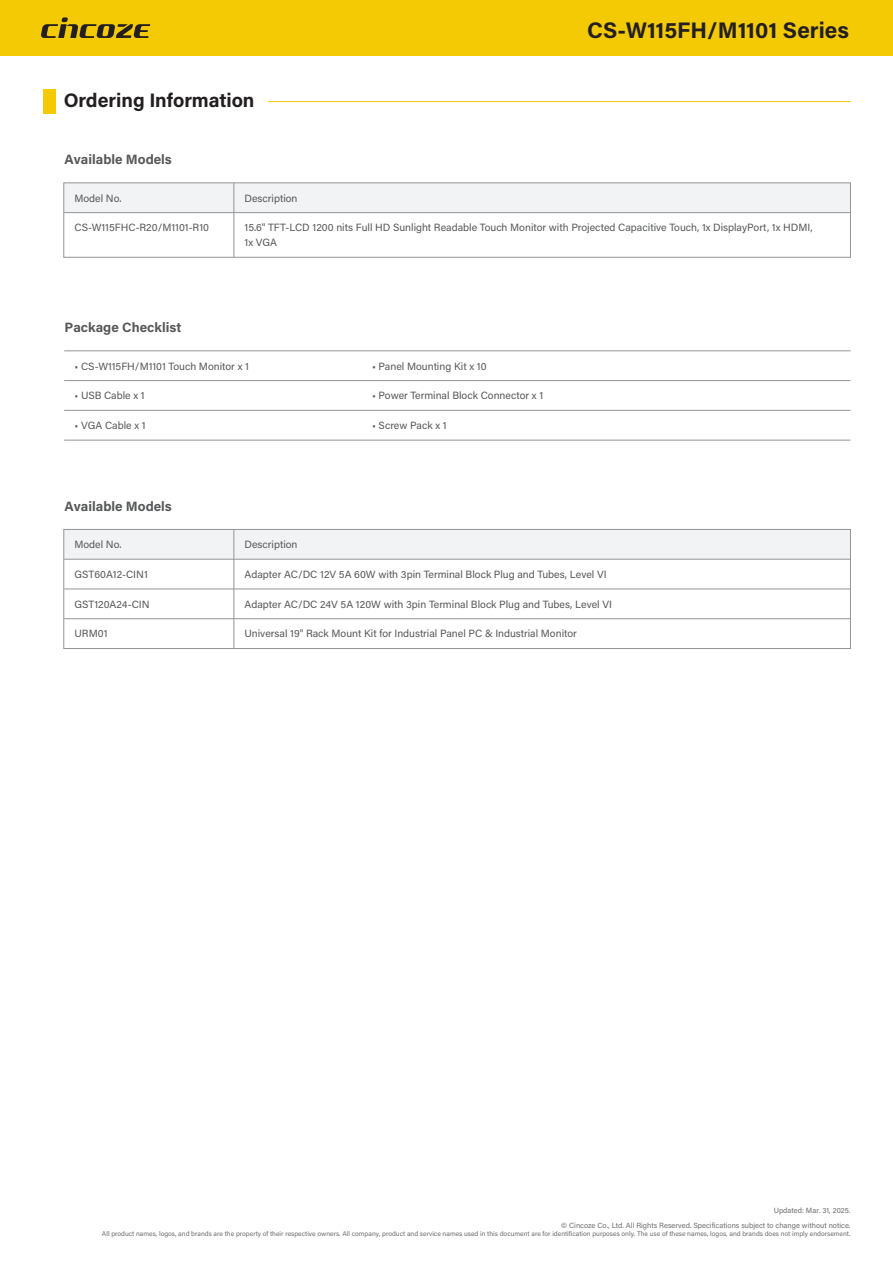
<style>
.page{position:relative;width:893px;height:1263px;background:#fff}
.page>*{position:absolute;margin:0;border:0;box-sizing:border-box;transform-origin:0 0}
.t1{font:700 22.5px "Acumin Pro";color:#231f20}
.t2{font:700 19.5px "Acumin Pro";letter-spacing:-.005em;color:#231f20}
.t3{font:700 13.5px "Acumin Pro";color:#57585a}
.t4{font:10.5px/14.9px "Acumin Pro";color:#57585a}
.t5{font:7.5px "Acumin Pro";color:#6c6d70}
.t6{font:6.75px "Acumin Pro";color:#6c6d70}
</style>
<div class="page">
<div style="left:0;top:0;width:893px;height:55px;background:#f4ca05"></div>
<svg style="left:41px;top:17px;width:109px;height:21px"></svg>
<hr style="left:268px;top:101px;width:583px;height:1px;background:#f4ca05">
<div style="left:43px;top:89px;width:13px;height:25px;background:#f4ca05"></div>
<div style="left:64px;top:183px;width:786px;height:30px;background:#f2f3f4"></div>
<hr style="left:234px;top:183px;width:1px;height:74px;background:#939598">
<hr style="left:64px;top:212px;width:786px;height:1px;background:#939598">
<div style="left:64px;top:529px;width:786px;height:30px;background:#f2f3f4"></div>
<hr style="left:234px;top:529px;width:1px;height:119px;background:#939598">
<div style="left:64px;top:529px;width:787px;height:120px;border:1px solid #939598"></div>
<hr style="left:64px;top:559px;width:786px;height:1px;background:#939598">
<hr style="left:64px;top:589px;width:786px;height:1px;background:#939598">
<hr style="left:64px;top:618px;width:786px;height:1px;background:#939598">
<hr style="left:64px;top:380px;width:786px;height:1px;background:#939598">
<hr style="left:64px;top:410px;width:786px;height:1px;background:#939598">
<hr style="left:64px;top:440px;width:786px;height:1px;background:#939598">
<hr style="left:64px;top:351px;width:786px;height:1px;background:#939598">
<h2 class="t2" style="left:64px;top:87px;width:192px">Ordering Information</h2>
<h1 class="t1" style="left:587px;top:14px;width:263px">CS-W115FH/M1101 Series</h1>
<p class="t3" style="left:65px;top:150px;width:109px">Available Models</p>
<p class="t4" style="left:74px;top:190px;width:49px">Model No.</p>
<p class="t4" style="left:74px;top:220px;width:136px">CS-W115FHC-R20/M1101-R10</p>
<p class="t4" style="left:244px;top:190px;width:55px">Description</p>
<p class="t4" style="left:244px;top:220px;width:570px">15.6" TFT-LCD 1200 nits Full HD Sunlight Readable Touch Monitor with Projected Capacitive Touch, 1x DisplayPort, 1x HDMI,<br>1x VGA</p>
<p class="t3" style="left:65px;top:318px;width:118px">Package Checklist</p>
<p class="t4" style="left:74px;top:358px;width:176px">• CS-W115FH/M1101 Touch Monitor x 1</p>
<p class="t4" style="left:74px;top:388px;width:72px">• USB Cable x 1</p>
<p class="t4" style="left:74px;top:418px;width:73px">• VGA Cable x 1</p>
<p class="t4" style="left:372px;top:358px;width:116px">• Panel Mounting Kit x 10</p>
<p class="t4" style="left:372px;top:388px;width:173px">• Power Terminal Block Connector x 1</p>
<p class="t4" style="left:372px;top:418px;width:76px">• Screw Pack x 1</p>
<p class="t3" style="left:65px;top:497px;width:109px">Available Models</p>
<p class="t4" style="left:74px;top:537px;width:49px">Model No.</p>
<p class="t4" style="left:74px;top:566px;width:75px">GST60A12-CIN1</p>
<p class="t4" style="left:74px;top:596px;width:77px">GST120A24-CIN</p>
<p class="t4" style="left:74px;top:626px;width:35px">URM01</p>
<p class="t4" style="left:244px;top:537px;width:55px">Description</p>
<p class="t4" style="left:244px;top:566px;width:364px">Adapter AC/DC 12V 5A 60W with 3pin Terminal Block Plug and Tubes, Level VI</p>
<p class="t4" style="left:244px;top:596px;width:369px">Adapter AC/DC 24V 5A 120W with 3pin Terminal Block Plug and Tubes, Level VI</p>
<p class="t4" style="left:244px;top:626px;width:334px">Universal 19" Rack Mount Kit for Industrial Panel PC &amp; Industrial Monitor</p>
<p class="t5" style="left:774px;top:1205px;width:78px">Updated: Mar. 31, 2025.</p>
<p class="t5" style="left:561px;top:1220px;width:291px">© Cincoze Co., Ltd. All Rights Reserved. Specifications subject to change without notice.</p>
<p class="t6" style="left:102px;top:1229px;width:750px">All product names, logos, and brands are the property of their respective owners. All company, product and service names used in this document are for identification purposes only. The use of these names, logos, and brands does not imply endorsement.</p>
</div>
